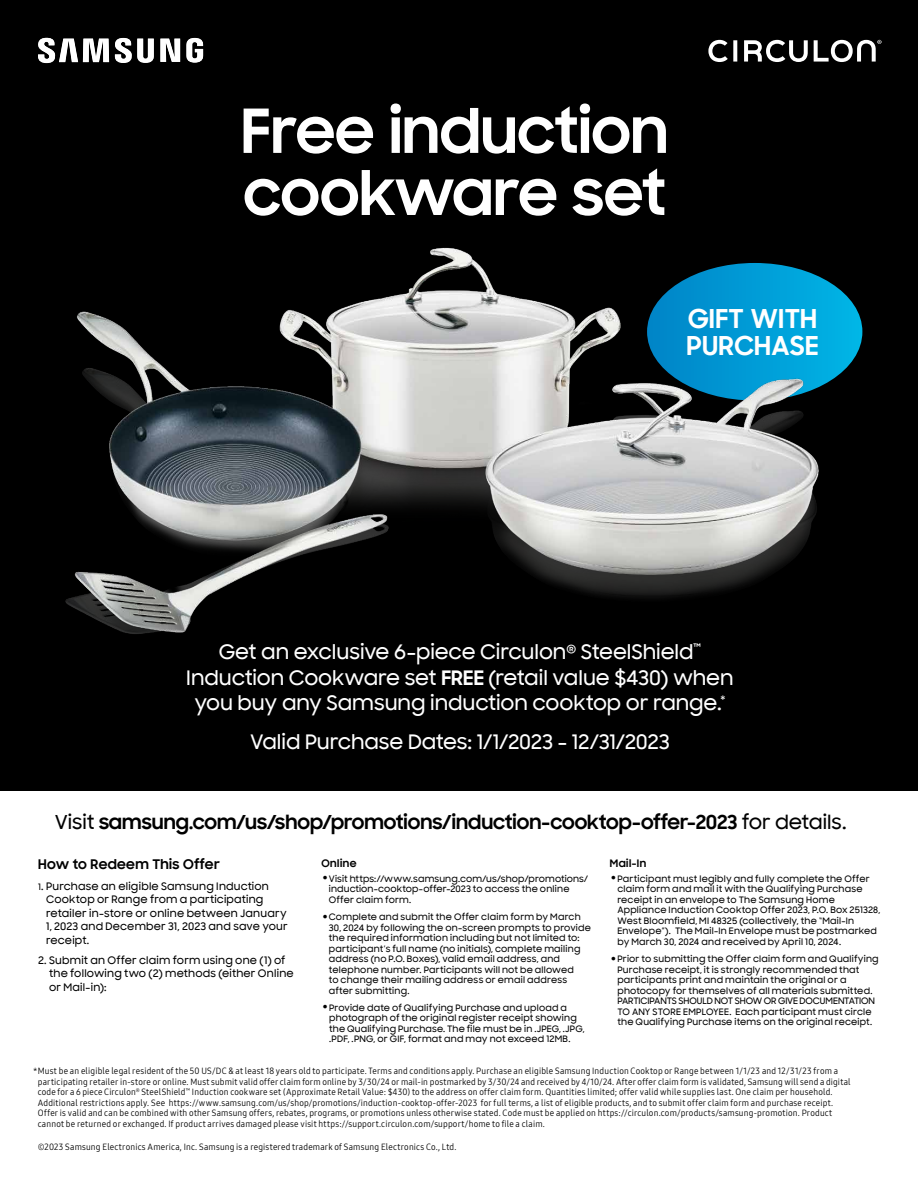
<style>
.page{position:relative;width:918px;height:1188px;background:#fff}
.page>*{position:absolute;margin:0;border:0;box-sizing:border-box;transform-origin:0 0}
.t1{font:700 60.75px/62.1px "Samsung Sharp Sans";color:#fff}
.t2{font:700 26.4px/26.4px "Samsung Sharp Sans";letter-spacing:.01em;color:#fff}
.t3{font:500 20.25px/25.7px "Samsung Sharp Sans";letter-spacing:-.005em;color:#fff;text-align:center}
.t4{font:700 19.5px "Samsung Sharp Sans";color:#000}
.t5{font:700 13.5px "Samsung Sharp Sans";letter-spacing:.02em;color:#000}
.t6{font:500 10.5px/13.5px "Samsung Sharp Sans";letter-spacing:.015em;color:#000}
.t7{font:700 10.5px "Samsung Sharp Sans";letter-spacing:.045em;color:#000}
.t8{font:500 9px/10.5px "Samsung Sharp Sans";letter-spacing:.02em;color:#000}
.t9{font:9px/10.5px "Samsung One 400 C";letter-spacing:.02em;color:#000}
.s1{font-weight:700}
.s2{font-weight:500}
.s3{font-size:9px}
.s4{font-size:21px}
</style>
<div class="page">
<div style="left:0;top:0;width:918px;height:791px;background:#000"></div>
<img style="left:65px;top:247px;width:797px;height:387px">
<svg style="left:38px;top:38px;width:165px;height:25px"></svg>
<svg style="left:708px;top:40px;width:174px;height:22px"></svg>
<h1 class="t1" style="left:241px;top:97px;width:429px">Free induction cookware set</h1>
<h2 class="t2" style="left:687px;top:304px;width:133px">GIFT WITH<br>PURCHASE</h2>
<h3 class="t3" style="left:186px;top:638px;width:549px">Get an exclusive 6-piece Circulon<sup>®</sup> SteelShield<sup>™<br></sup>Induction Cookware set <span class="s1">FREE</span> (retail value $430) when you buy any Samsung induction cooktop or range.<sup>*</sup></h3>
<h3 class="t3" style="left:250px;top:729px;width:421px">Valid Purchase Dates: 1/1/2023 - 12/31/2023</h3>
<h3 class="t4" style="left:55px;top:807px;width:793px"><span class="s2">Visit</span> samsung.com/us/shop/promotions/induction-cooktop-offer-2023 <span class="s2">for details.</span></h3>
<h3 class="t5" style="left:38px;top:855px;width:183px">How to Redeem This Offer</h3>
<p class="t6" style="left:46px;top:879px;width:243px;text-indent:-8px"><span class="s3">1</span>. Purchase an eligible Samsung Induction Cooktop or Range from a participating retailer in-store or online between January 1, 2023 and December 31, 2023 and save your receipt.</p>
<p class="t6" style="left:49px;top:953px;width:246px;text-indent:-11px">2. Submit an Offer claim form using one (1) of the following two (2) methods (either Online or Mail-in):</p>
<p class="t7" style="left:322px;top:855px;width:36px">Online</p>
<p class="t8" style="left:329px;top:873px;width:261px;text-indent:-7px"><span class="s4">•</span>Visit https://www.samsung.com/us/shop/promotions/ induction-cooktop-offer-2023 to access the online<br>Offer claim form.</p>
<p class="t8" style="left:329px;top:911px;width:264px;text-indent:-7px"><span class="s4">•</span>Complete and submit the Offer claim form by March 30, 2024 by following the on-screen prompts to provide the required information including but not limited to: participant’s full name (no initials), complete mailing address (no P.O. Boxes), valid email address, and telephone number. Participants will not be allowed<br>to change their mailing address or email address after submitting.</p>
<p class="t8" style="left:329px;top:1002px;width:257px;text-indent:-8px"><span class="s4">•</span>Provide date of Qualifying Purchase and upload a photograph of the original register receipt showing the Qualifying Purchase. The file must be in .JPEG, .JPG, .PDF, .PNG, or GIF, format and may not exceed 12MB.</p>
<p class="t7" style="left:610px;top:855px;width:38px">Mail-In</p>
<p class="t8" style="left:617px;top:873px;width:264px;text-indent:-8px"><span class="s4">•</span>Participant must legibly and fully complete the Offer claim form and mail it with the Qualifying Purchase receipt in an envelope to The Samsung Home Appliance Induction Cooktop Offer 2023, P.O. Box 251328, West Bloomfield, MI 48325 (collectively, the “Mail-In Envelope”). The Mail-In Envelope must be postmarked by March 30, 2024 and received by April 10, 2024.</p>
<p class="t8" style="left:617px;top:953px;width:263px;text-indent:-8px"><span class="s4">•</span>Prior to submitting the Offer claim form and Qualifying Purchase receipt, it is strongly recommended that participants print and maintain the original or a photocopy for themselves of all materials submitted.<br>PARTICIPANTS SHOULD NOT SHOW OR GIVE DOCUMENTATION TO ANY STORE EMPLOYEE. Each participant must circle the Qualifying Purchase items on the original receipt.</p>
<p class="t9" style="left:38px;top:1066px;width:814px;text-indent:-4px">*Must be an eligible legal resident of the 50 US/DC &amp; at least 18 years old to participate. Terms and conditions apply. Purchase an eligible Samsung Induction Cooktop or Range between 1/1/23 and 12/31/23 from a participating retailer in-store or online. Must submit valid offer claim form online by 3/30/24 or mail-in postmarked by 3/30/24 and received by 4/10/24. After offer claim form is validated, Samsung will send a digital code for a 6 piece Circulon<sup>®</sup> SteelShield<sup>™</sup> Induction cookware set (Approximate Retail Value: $430) to the address on offer claim form. Quantities limited; offer valid while supplies last. One claim per household.<br>Additional restrictions apply. See https://www.samsung.com/us/shop/promotions/induction-cooktop-offer-2023 for full terms, a list of eligible products, and to submit offer claim form and purchase receipt.<br>Offer is valid and can be combined with other Samsung offers, rebates, programs, or promotions unless otherwise stated. Code must be applied on https://circulon.com/products/samsung-promotion. Product cannot be returned or exchanged. If product arrives damaged please visit https://support.circulon.com/support/home to file a claim.</p>
<p class="t9" style="left:38px;top:1142px;width:420px">©2023 Samsung Electronics America, Inc. Samsung is a registered trademark of Samsung Electronics Co., Ltd.</p>
</div>
